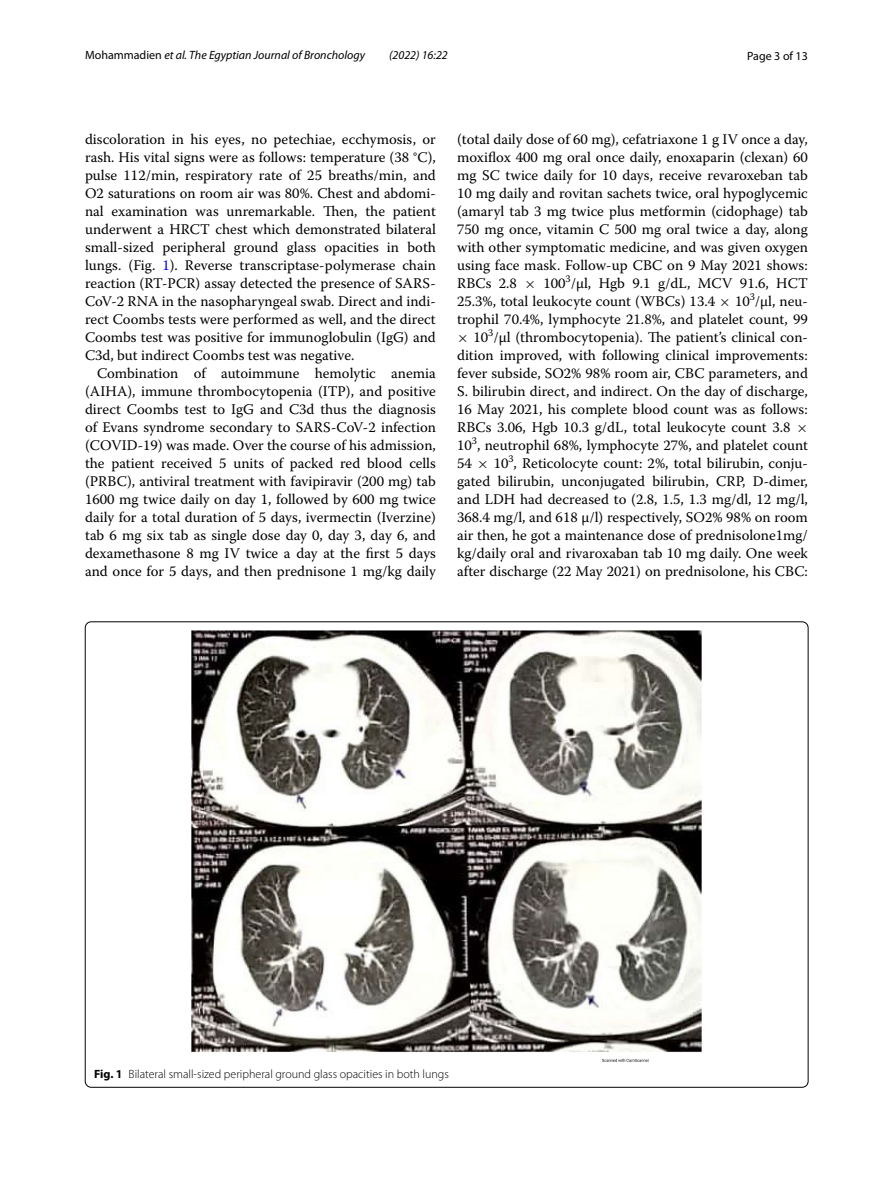
<style>
.page{position:relative;width:893px;height:1187px;background:#fff}
.page>*{position:absolute;margin:0;border:0;box-sizing:border-box;transform-origin:0 0}
.t1{font:14.7px/18px "Warnock Pro";color:#000;text-align:justify}
.t2{font:300 12px "Myriad Pro";color:#000}
.t3{font:italic 12px "Myriad Pro";color:#000}
.t4{font:12px "Myriad Pro";color:#000}
.s1{font-style:normal}
.s2{color:#00f}
.s3{font-family:"MTSY"}
.s4{font-weight:700}
</style>
<div class="page">
<img style="left:191px;top:630px;width:511px;height:432px">
<p class="t3" style="left:85px;top:48px;width:282px"><span class="s1">Mohammadien</span> et al. The Egyptian Journal of Bronchology</p>
<p class="t3" style="left:389px;top:48px;width:60px">(2022) 16:22</p>
<p class="t4" style="left:747px;top:48px;width:62px">Page 3 of 13</p>
<p class="t1" style="left:85px;top:130px;width:352px">discoloration in his eyes, no petechiae, ecchymosis, or rash. His vital signs were as follows: temperature (38 °C), pulse 112/min, respiratory rate of 25 breaths/min, and O2 saturations on room air was 80%. Chest and abdomi&shy;nal examination was unremarkable. Then, the patient underwent a HRCT chest which demonstrated bilateral small-sized peripheral ground glass opacities in both lungs. (Fig. <span class="s2">1</span>). Reverse transcriptase-polymerase chain reaction (RT-PCR) assay detected the presence of SARS-CoV-2 RNA in the nasopharyngeal swab. Direct and indi&shy;rect Coombs tests were performed as well, and the direct Coombs test was positive for immunoglobulin (IgG) and C3d, but indirect Coombs test was negative.</p>
<p class="t1" style="left:85px;top:364px;width:352px;text-indent:12px">Combination of autoimmune hemolytic anemia (AIHA), immune thrombocytopenia (ITP), and positive direct Coombs test to IgG and C3d thus the diagnosis of Evans syndrome secondary to SARS-CoV-2 infection (COVID-19) was made. Over the course of his admission, the patient received 5 units of packed red blood cells (PRBC), antiviral treatment with favipiravir (200 mg) tab 1600 mg twice daily on day 1, followed by 600 mg twice daily for a total duration of 5 days, ivermectin (Iverzine) tab 6 mg six tab as single dose day 0, day 3, day 6, and dexamethasone 8 mg IV twice a day at the first 5 days and once for 5 days, and then prednisone 1 mg/kg daily</p>
<p class="t1" style="left:457px;top:130px;width:352px">(total daily dose of 60 mg), cefatriaxone 1 g IV once a day, moxiflox 400 mg oral once daily, enoxaparin (clexan) 60 mg SC twice daily for 10 days, receive revaroxeban tab 10 mg daily and rovitan sachets twice, oral hypoglycemic (amaryl tab 3 mg twice plus metformin (cidophage) tab 750 mg once, vitamin C 500 mg oral twice a day, along with other symptomatic medicine, and was given oxygen using face mask. Follow-up CBC on 9 May 2021 shows:<br>RBCs 2.8 <span class="s3">×</span> 100<sup>3</sup>/μl, Hgb 9.1 g/dL, MCV 91.6, HCT 25.3%, total leukocyte count (WBCs) 13.4 <span class="s3">×</span> 10<sup>3</sup>/μl, neu&shy;trophil 70.4%, lymphocyte 21.8%, and platelet count, 99 <span class="s3">×</span> 10<sup>3</sup>/μl (thrombocytopenia). The patient’s clinical con&shy;dition improved, with following clinical improvements: fever subside, SO2% 98% room air, CBC parameters, and S. bilirubin direct, and indirect. On the day of discharge, 16 May 2021, his complete blood count was as follows:<br>RBCs 3.06, Hgb 10.3 g/dL, total leukocyte count 3.8 <span class="s3">× </span>10<sup>3</sup>, neutrophil 68%, lymphocyte 27%, and platelet count 54 <span class="s3">×</span> 10<sup>3</sup>, Reticolocyte count: 2%, total bilirubin, conju&shy;gated bilirubin, unconjugated bilirubin, CRP, D-dimer, and LDH had decreased to (2.8, 1.5, 1.3 mg/dl, 12 mg/l, 368.4 mg/l, and 618 μ/l) respectively, SO2% 98% on room air then, he got a maintenance dose of prednisolone1mg/ kg/daily oral and rivaroxaban tab 10 mg daily. One week after discharge (22 May 2021) on prednisolone, his CBC:</p>
<p class="t2" style="left:94px;top:1066px;width:356px"><span class="s4">Fig. 1</span> Bilateral small-sized peripheral ground glass opacities in both lungs</p>
</div>
